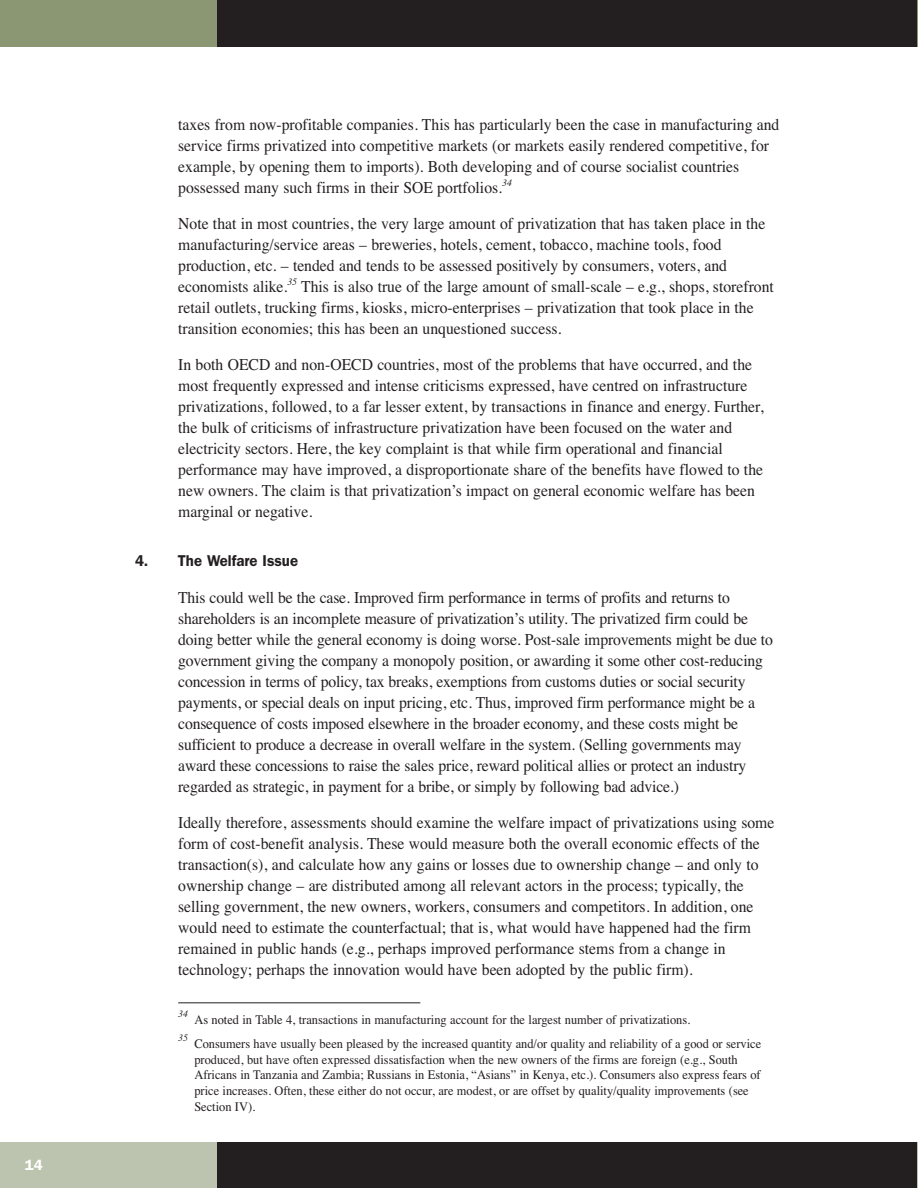
<style>
.page{position:relative;width:918px;height:1188px;background:#fff}
.page>*{position:absolute;margin:0;border:0;box-sizing:border-box;transform-origin:0 0}
.t1{font:16.5px/21px "Times";color:#231f20;scale:.95 1}
.t2{font:600 15.75px "Franklin Gothic";color:#231f20;scale:.95 1}
.t3{font:600 15px "Franklin Gothic";color:#fff}
.t4{font:13.05px/15.8px "Times";color:#231f20;scale:.95 1}
.t5{font:italic 9.75px "Times";color:#231f20}
</style>
<div class="page">
<hr style="left:178px;top:1003px;width:242px;height:1px;background:#231f20">
<div style="left:217px;top:1143px;width:701px;height:45px;background:#231f20"></div>
<div style="left:0;top:1143px;width:217px;height:45px;background:#bcc3ae"></div>
<div style="left:217px;top:0;width:701px;height:47px;background:#231f20"></div>
<div style="left:0;top:0;width:217px;height:47px;background:#8a9772"></div>
<p class="t3" style="left:25px;top:1160px;width:19px">14</p>
<p class="t1" style="left:178px;top:116px;width:634px">taxes from now-profitable companies. This has particularly been the case in manufacturing and service firms privatized into competitive markets (or markets easily rendered competitive, for example, by opening them to imports). Both developing and of course socialist countries possessed many such firms in their SOE portfolios.<sup>34</sup></p>
<p class="t1" style="left:178px;top:215px;width:629px">Note that in most countries, the very large amount of privatization that has taken place in the manufacturing/service areas – breweries, hotels, cement, tobacco, machine tools, food production, etc. – tended and tends to be assessed positively by consumers, voters, and economists alike.<sup>35</sup> This is also true of the large amount of small-scale – e.g., shops, storefront retail outlets, trucking firms, kiosks, micro-enterprises – privatization that took place in the transition economies; this has been an unquestioned success.</p>
<p class="t1" style="left:178px;top:356px;width:618px">In both OECD and non-OECD countries, most of the problems that have occurred, and the most frequently expressed and intense criticisms expressed, have centred on infrastructure privatizations, followed, to a far lesser extent, by transactions in finance and energy. Further, the bulk of criticisms of infrastructure privatization have been focused on the water and electricity sectors. Here, the key complaint is that while firm operational and financial performance may have improved, a disproportionate share of the benefits have flowed to the new owners. The claim is that privatization’s impact on general economic welfare has been marginal or negative.</p>
<p class="t2" style="left:135px;top:555px;width:173px">4. The Welfare Issue</p>
<p class="t1" style="left:178px;top:589px;width:628px">This could well be the case. Improved firm performance in terms of profits and returns to shareholders is an incomplete measure of privatization’s utility. The privatized firm could be doing better while the general economy is doing worse. Post-sale improvements might be due to government giving the company a monopoly position, or awarding it some other cost-reducing concession in terms of policy, tax breaks, exemptions from customs duties or social security payments, or special deals on input pricing, etc. Thus, improved firm performance might be a consequence of costs imposed elsewhere in the broader economy, and these costs might be sufficient to produce a decrease in overall welfare in the system. (Selling governments may award these concessions to raise the sales price, reward political allies or protect an industry regarded as strategic, in payment for a bribe, or simply by following bad advice.)</p>
<p class="t1" style="left:178px;top:814px;width:629px">Ideally therefore, assessments should examine the welfare impact of privatizations using some form of cost-benefit analysis. These would measure both the overall economic effects of the transaction(s), and calculate how any gains or losses due to ownership change – and only to ownership change – are distributed among all relevant actors in the process; typically, the selling government, the new owners, workers, consumers and competitors. In addition, one would need to estimate the counterfactual; that is, what would have happened had the firm remained in public hands (e.g., perhaps improved performance stems from a change in technology; perhaps the innovation would have been adopted by the public firm).</p>
<p class="t5" style="left:178px;top:1010px;width:11px">34</p>
<p class="t4" style="left:194px;top:1013px;width:524px">As noted in Table 4, transactions in manufacturing account for the largest number of privatizations.</p>
<p class="t5" style="left:178px;top:1034px;width:11px">35</p>
<p class="t4" style="left:194px;top:1037px;width:598px">Consumers have usually been pleased by the increased quantity and/or quality and reliability of a good or service produced, but have often expressed dissatisfaction when the new owners of the firms are foreign (e.g., South Africans in Tanzania and Zambia; Russians in Estonia, “Asians” in Kenya, etc.). Consumers also express fears of price increases. Often, these either do not occur, are modest, or are offset by quality/quality improvements (see Section IV).</p>
</div>
